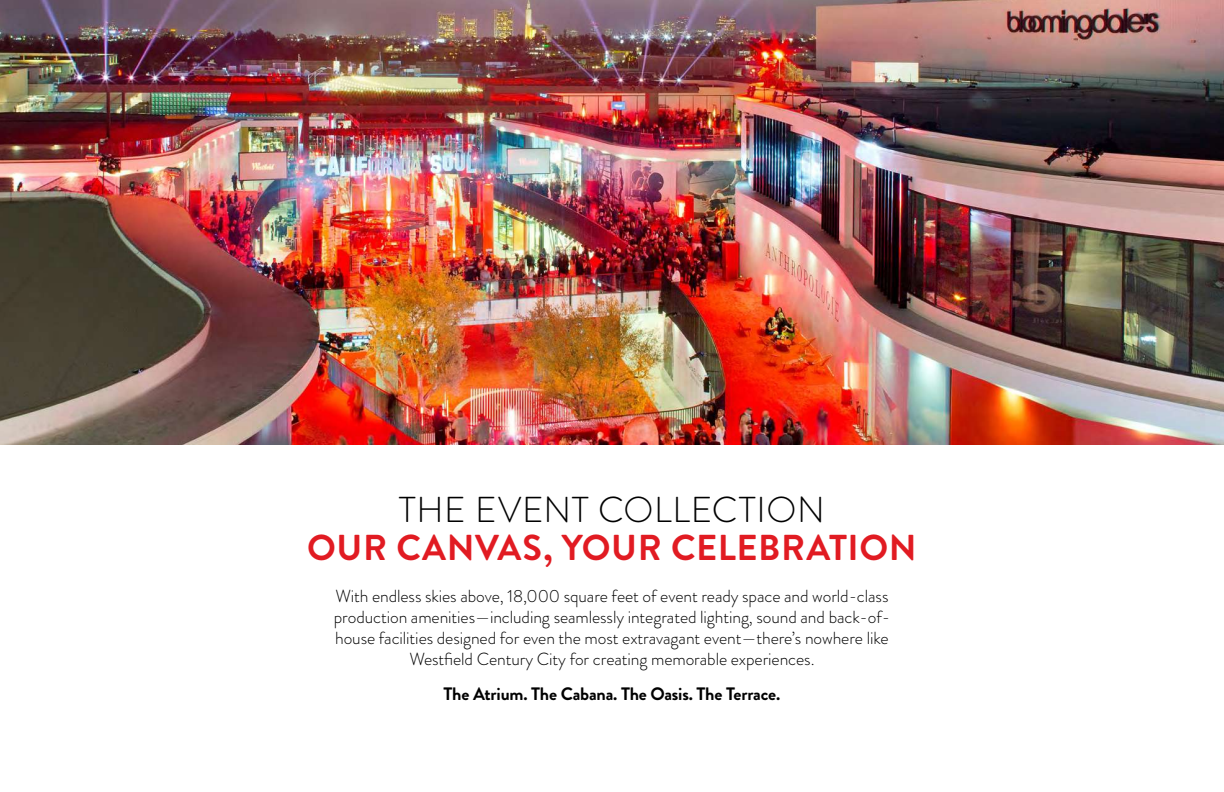
<style>
.page{position:relative;width:1224px;height:792px;background:#fff}
.page>*{position:absolute;margin:0;border:0;box-sizing:border-box;transform-origin:0 0}
.t1{font:700 36px "Brandon Grotesque";letter-spacing:.02em;color:#e11b22}
.t2{font:300 36px "Brandon Grotesque";letter-spacing:.02em;color:#000}
.t3{font:700 18px "Brandon Grotesque";letter-spacing:-.01em;color:#000}
.t4{font:300 17.5px/21px "Brandon Grotesque";letter-spacing:-.005em;color:#000;text-align:center}
</style>
<div class="page">
<img style="left:0;top:0;width:1224px;height:445px">
<h1 class="t2" style="left:399px;top:485px;width:427px">THE EVENT COLLECTION</h1>
<h1 class="t1" style="left:307px;top:523px;width:611px">OUR CANVAS, YOUR CELEBRATION</h1>
<p class="t4" style="left:334px;top:586px;width:558px">With endless skies above, 18,000 square feet of event ready space and world-class production amenities—including seamlessly integrated lighting, sound and back-of&shy;house facilities designed for even the most extravagant event—there’s nowhere like Westfield Century City for creating memorable experiences.</p>
<p class="t3" style="left:444px;top:681px;width:338px">The Atrium. The Cabana. The Oasis. The Terrace.</p>
</div>
